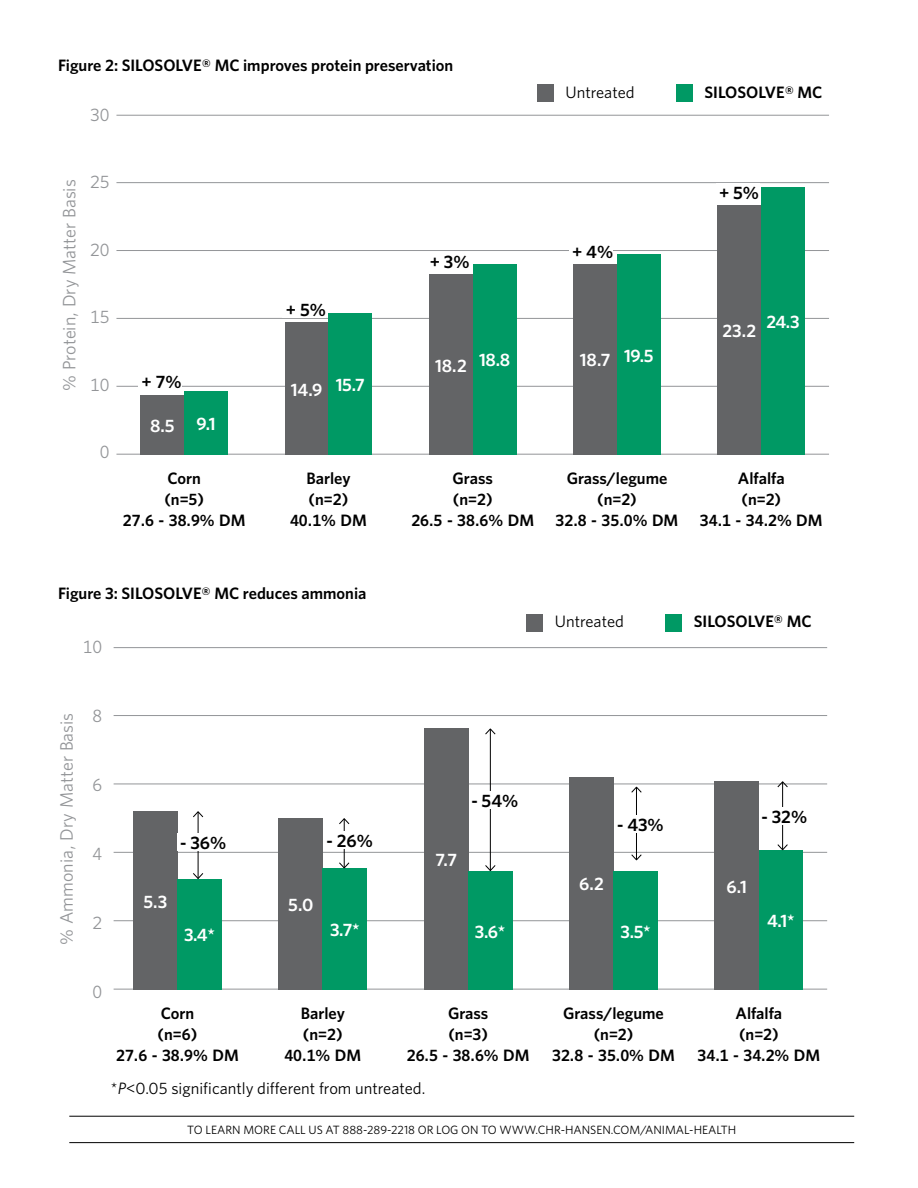
<style>
.page{position:relative;width:918px;height:1188px;background:#fff}
.page>*{position:absolute;margin:0;border:0;box-sizing:border-box;transform-origin:0 0}
.t1{font:600 18px "Whitney";color:#fff}
.t2{font:18px "Whitney";color:#939598}
.t3{font:600 18px "Whitney";color:#000}
.t4{font:600 16.5px/21px "Whitney";color:#000;text-align:center}
.t5{font:16.5px "Whitney";color:#000}
.t6{font:12px "Whitney";color:#000}
.s1{font-style:italic}
</style>
<div class="page">
<hr style="left:69px;top:1116px;width:785px;height:1px;background:#000">
<hr style="left:69px;top:1142px;width:785px;height:1px;background:#000">
<hr style="left:114px;top:989px;width:713px;height:1px;background:#939598">
<hr style="left:114px;top:920px;width:713px;height:1px;background:#939598">
<hr style="left:114px;top:852px;width:713px;height:1px;background:#939598">
<hr style="left:114px;top:784px;width:713px;height:1px;background:#939598">
<hr style="left:114px;top:715px;width:713px;height:1px;background:#939598">
<hr style="left:114px;top:647px;width:713px;height:1px;background:#939598">
<div style="left:133px;top:811px;width:44px;height:179px;background:#636466"></div>
<div style="left:177px;top:879px;width:45px;height:111px;background:#009964"></div>
<div style="left:279px;top:818px;width:44px;height:172px;background:#636466"></div>
<div style="left:323px;top:868px;width:44px;height:122px;background:#009964"></div>
<div style="left:424px;top:728px;width:44px;height:262px;background:#636466"></div>
<div style="left:468px;top:871px;width:44px;height:119px;background:#009964"></div>
<div style="left:569px;top:777px;width:45px;height:213px;background:#636466"></div>
<div style="left:614px;top:871px;width:44px;height:119px;background:#009964"></div>
<div style="left:759px;top:850px;width:44px;height:140px;background:#009964"></div>
<hr style="left:198px;top:812px;width:1px;height:67px;background:#000">
<svg style="left:193px;top:872px;width:11px;height:7px"></svg>
<svg style="left:193px;top:811px;width:11px;height:7px"></svg>
<hr style="left:344px;top:819px;width:1px;height:49px;background:#000">
<svg style="left:339px;top:862px;width:11px;height:7px"></svg>
<svg style="left:339px;top:818px;width:11px;height:7px"></svg>
<hr style="left:490px;top:729px;width:1px;height:142px;background:#000">
<svg style="left:485px;top:864px;width:11px;height:7px"></svg>
<svg style="left:485px;top:728px;width:11px;height:7px"></svg>
<hr style="left:636px;top:787px;width:1px;height:73px;background:#000">
<svg style="left:631px;top:854px;width:11px;height:7px"></svg>
<svg style="left:631px;top:786px;width:11px;height:7px"></svg>
<hr style="left:782px;top:782px;width:1px;height:68px;background:#000">
<svg style="left:777px;top:844px;width:11px;height:7px"></svg>
<svg style="left:777px;top:781px;width:11px;height:7px"></svg>
<div style="left:178px;top:833px;width:88px;height:18px;background:#fff"></div>
<div style="left:324px;top:831px;width:57px;height:18px;background:#fff"></div>
<div style="left:469px;top:791px;width:64px;height:18px;background:#fff"></div>
<div style="left:615px;top:815px;width:87px;height:18px;background:#fff"></div>
<div style="left:759px;top:807px;width:68px;height:18px;background:#fff"></div>
<div style="left:715px;top:781px;width:44px;height:209px;background:#636466"></div>
<hr style="left:116px;top:454px;width:713px;height:1px;background:#939598">
<hr style="left:116px;top:386px;width:713px;height:1px;background:#939598">
<hr style="left:116px;top:318px;width:713px;height:1px;background:#939598">
<hr style="left:116px;top:250px;width:713px;height:1px;background:#939598">
<hr style="left:116px;top:182px;width:713px;height:1px;background:#939598">
<hr style="left:116px;top:115px;width:713px;height:1px;background:#939598">
<div style="left:141px;top:395px;width:43px;height:60px;background:#636466"></div>
<div style="left:184px;top:391px;width:44px;height:64px;background:#009964"></div>
<div style="left:285px;top:322px;width:43px;height:133px;background:#636466"></div>
<div style="left:328px;top:313px;width:44px;height:142px;background:#009964"></div>
<div style="left:429px;top:275px;width:44px;height:180px;background:#636466"></div>
<div style="left:473px;top:264px;width:43px;height:191px;background:#009964"></div>
<div style="left:573px;top:264px;width:44px;height:191px;background:#636466"></div>
<div style="left:617px;top:254px;width:44px;height:201px;background:#009964"></div>
<div style="left:718px;top:205px;width:43px;height:250px;background:#636466"></div>
<div style="left:761px;top:187px;width:44px;height:268px;background:#009964"></div>
<div style="left:138px;top:372px;width:44px;height:18px;background:#fff"></div>
<div style="left:569px;top:242px;width:44px;height:18px;background:#fff"></div>
<div style="left:537px;top:84px;width:16px;height:17px;background:#636466"></div>
<div style="left:676px;top:84px;width:16px;height:17px;background:#009964"></div>
<div style="left:526px;top:614px;width:17px;height:17px;background:#636466"></div>
<div style="left:665px;top:614px;width:17px;height:17px;background:#009964"></div>
<p class="t4" style="left:58px;top:54px;width:397px">Figure 2: SILOSOLVE® MC improves protein preservation</p>
<p class="t2" style="left:90px;top:103px;width:21px">30</p>
<p class="t5" style="left:566px;top:81px;width:71px">Untreated</p>
<p class="t4" style="left:705px;top:81px;width:119px">SILOSOLVE® MC</p>
<p class="t2" style="left:57px;top:391px;width:213px;rotate:-90deg">% Protein, Dry Matter Basis</p>
<p class="t2" style="left:90px;top:170px;width:21px">25</p>
<p class="t2" style="left:90px;top:238px;width:21px">20</p>
<p class="t2" style="left:90px;top:305px;width:21px">15</p>
<p class="t2" style="left:90px;top:373px;width:21px">10</p>
<p class="t2" style="left:100px;top:440px;width:11px">0</p>
<p class="t3" style="left:142px;top:370px;width:41px">+ 7%</p>
<p class="t1" style="left:150px;top:413px;width:67px">8.5 9.1</p>
<p class="t3" style="left:286px;top:298px;width:41px">+ 5%</p>
<p class="t1" style="left:291px;top:375px;width:76px">14.9 15.7</p>
<p class="t3" style="left:430px;top:249px;width:41px">+ 3%</p>
<p class="t3" style="left:572px;top:240px;width:43px">+ 4%</p>
<p class="t1" style="left:435px;top:351px;width:77px">18.2 18.8</p>
<p class="t1" style="left:580px;top:346px;width:75px">18.7 19.5</p>
<p class="t3" style="left:719px;top:181px;width:42px">+ 5%</p>
<p class="t1" style="left:723px;top:319px;width:35px">23.2</p>
<p class="t1" style="left:767px;top:310px;width:35px">24.3</p>
<p class="t4" style="left:123px;top:467px;width:124px">Corn<br>(n=5)<br>27.6 - 38.9% DM</p>
<p class="t4" style="left:290px;top:467px;width:78px">Barley (n=2)<br>40.1% DM</p>
<p class="t4" style="left:411px;top:467px;width:124px">Grass<br>(n=2)<br>26.5 - 38.6% DM</p>
<p class="t4" style="left:556px;top:467px;width:124px">Grass/legume (n=2)<br>32.8 - 35.0% DM</p>
<p class="t4" style="left:700px;top:467px;width:124px">Alfalfa<br>(n=2)<br>34.1 - 34.2% DM</p>
<p class="t4" style="left:58px;top:582px;width:310px">Figure 3: SILOSOLVE® MC reduces ammonia</p>
<p class="t2" style="left:83px;top:635px;width:21px">10</p>
<p class="t2" style="left:55px;top:945px;width:233px;rotate:-90deg">% Ammonia, Dry Matter Basis</p>
<p class="t2" style="left:92px;top:704px;width:11px">8</p>
<p class="t2" style="left:92px;top:773px;width:11px">6</p>
<p class="t2" style="left:92px;top:842px;width:11px">4</p>
<p class="t2" style="left:92px;top:911px;width:11px">2</p>
<p class="t2" style="left:92px;top:980px;width:11px">0</p>
<p class="t3" style="left:180px;top:831px;width:48px">- 36%</p>
<p class="t3" style="left:327px;top:829px;width:48px">- 26%</p>
<p class="t1" style="left:143px;top:889px;width:25px">5.3</p>
<p class="t1" style="left:184px;top:923px;width:32px">3.4*</p>
<p class="t1" style="left:288px;top:893px;width:27px">5.0</p>
<p class="t1" style="left:330px;top:918px;width:31px">3.7*</p>
<p class="t5" style="left:555px;top:611px;width:71px">Untreated</p>
<p class="t4" style="left:694px;top:611px;width:119px">SILOSOLVE® MC</p>
<p class="t3" style="left:471px;top:789px;width:48px">- 54%</p>
<p class="t1" style="left:435px;top:848px;width:23px">7.7</p>
<p class="t1" style="left:475px;top:919px;width:32px">3.6*</p>
<p class="t3" style="left:617px;top:813px;width:48px">- 43%</p>
<p class="t1" style="left:579px;top:872px;width:26px">6.2</p>
<p class="t1" style="left:621px;top:919px;width:32px">3.5*</p>
<p class="t3" style="left:762px;top:805px;width:47px">- 32%</p>
<p class="t1" style="left:727px;top:874px;width:22px">6.1</p>
<p class="t1" style="left:767px;top:909px;width:29px">4.1*</p>
<p class="t4" style="left:116px;top:1002px;width:124px">Corn<br>(n=6)<br>27.6 - 38.9% DM</p>
<p class="t4" style="left:284px;top:1002px;width:78px">Barley (n=2)<br>40.1% DM</p>
<p class="t4" style="left:407px;top:1002px;width:124px">Grass<br>(n=3)<br>26.5 - 38.6% DM</p>
<p class="t4" style="left:552px;top:1002px;width:124px">Grass/legume (n=2)<br>32.8 - 35.0% DM</p>
<p class="t4" style="left:698px;top:1003px;width:124px">Alfalfa<br>(n=2)<br>34.1 - 34.2% DM</p>
<p class="t5" style="left:111px;top:1077px;width:316px">*<span class="s1">P</span>&lt;0.05 significantly different from untreated.</p>
<p class="t6" style="left:187px;top:1122px;width:550px">TO LEARN MORE CALL US AT 888-289-2218 OR LOG ON TO WWW.CHR-HANSEN.COM/ANIMAL-HEALTH</p>
</div>
